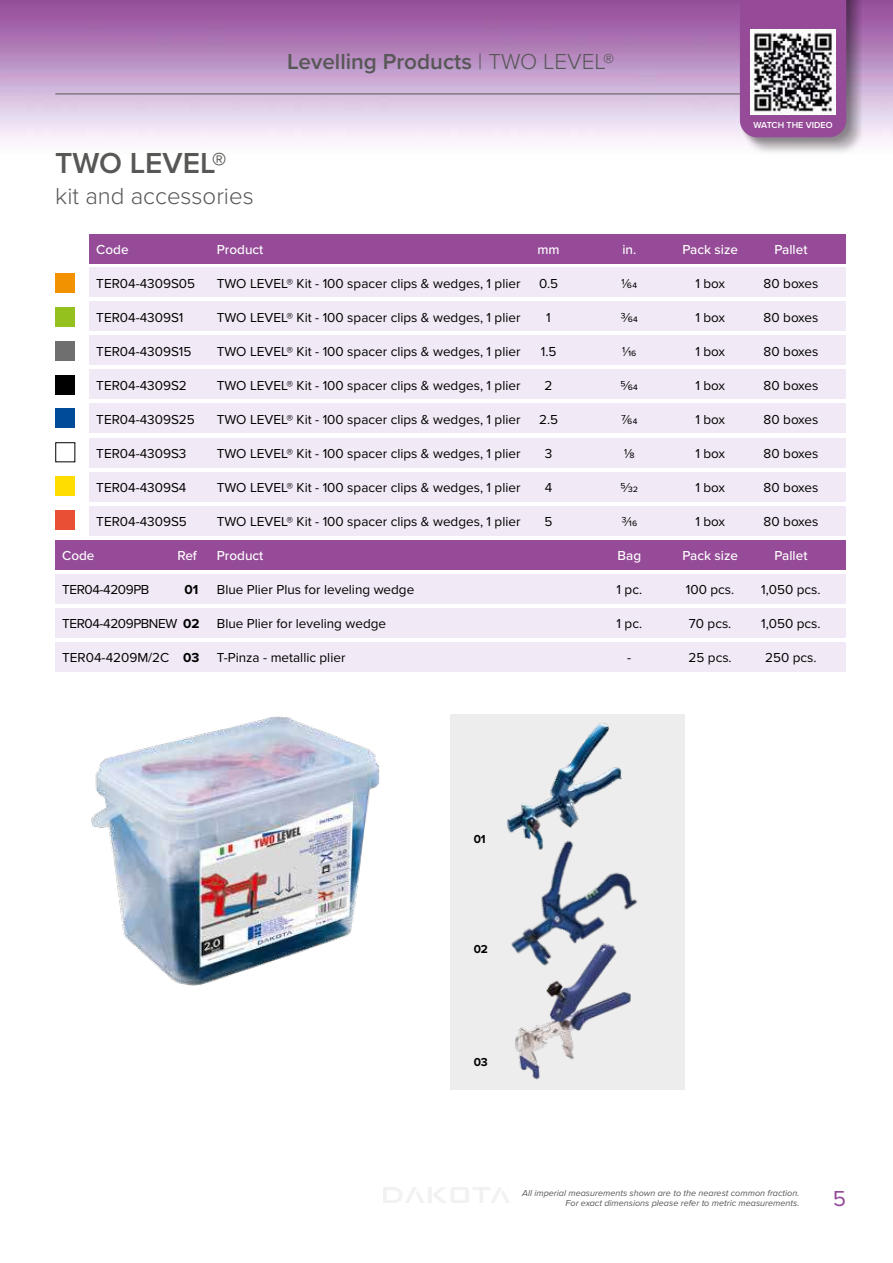
<style>
.page{position:relative;width:893px;height:1263px;background:#fff}
.page>*{position:absolute;margin:0;border:0;box-sizing:border-box;transform-origin:0 0}
.t1{font:600 30px "Proxima Nova";color:#575756}
.t2{font:300 24px "Proxima Nova";color:#575756}
.t3{font:600 22.5px "Proxima Nova";color:#575756}
.t4{font:22.5px "Proxima Nova";color:#954b97}
.t5{font:13.5px "Proxima Nova";color:#000}
.t6{font:500 13.5px "Proxima Nova";color:#fff}
.t7{font:13.5px "Proxima Nova";letter-spacing:-.03em;color:#000}
.t8{font:700 13.5px "Proxima Nova";color:#000}
.t9{font:700 12px "Proxima Nova";color:#000}
.t10{font:italic 9px/10.8px "Proxima Nova";color:#575756;text-align:right}
.t11{font:600 9px "Proxima Nova";color:#fff}
.s1{font-weight:300}
.s2{font-weight:700}
</style>
<div class="page">
<img style="left:0;top:0;width:893px;height:144px">
<hr style="left:55px;top:94px;width:791px;height:1px;background:#575756">
<img style="left:91px;top:716px;width:289px;height:270px">
<div style="left:56px;top:273px;width:19px;height:19px;background:#f39200"></div>
<div style="left:56px;top:307px;width:19px;height:19px;background:#95c11f"></div>
<div style="left:56px;top:341px;width:19px;height:19px;background:#706f6f"></div>
<div style="left:56px;top:477px;width:19px;height:19px;background:#fd0"></div>
<div style="left:56px;top:510px;width:19px;height:20px;background:#e94f35"></div>
<div style="left:56px;top:375px;width:19px;height:19px;background:#000"></div>
<div style="left:56px;top:409px;width:19px;height:19px;background:#004a9a"></div>
<div style="left:55px;top:442px;width:20px;height:20px;border:1px solid #000"></div>
<div style="left:451px;top:714px;width:234px;height:376px;background:#ededed"></div>
<img style="left:515px;top:991px;width:116px;height:89px">
<img style="left:521px;top:723px;width:101px;height:85px">
<img style="left:507px;top:808px;width:131px;height:183px">
<div style="left:89px;top:234px;width:757px;height:30px;background:#954b97"></div>
<div style="left:89px;top:302px;width:757px;height:29px;background:#f1e9f5"></div>
<div style="left:89px;top:267px;width:757px;height:30px;background:#f1e9f5"></div>
<div style="left:89px;top:336px;width:757px;height:29px;background:#f1e9f5"></div>
<div style="left:89px;top:370px;width:757px;height:29px;background:#f1e9f5"></div>
<div style="left:89px;top:404px;width:757px;height:29px;background:#f1e9f5"></div>
<div style="left:89px;top:438px;width:757px;height:29px;background:#f1e9f5"></div>
<div style="left:89px;top:472px;width:757px;height:29px;background:#f1e9f5"></div>
<div style="left:89px;top:506px;width:757px;height:29px;background:#f1e9f5"></div>
<div style="left:55px;top:574px;width:791px;height:30px;background:#f1e9f5"></div>
<div style="left:55px;top:608px;width:791px;height:30px;background:#f1e9f5"></div>
<div style="left:55px;top:642px;width:791px;height:30px;background:#f1e9f5"></div>
<div style="left:55px;top:540px;width:791px;height:30px;background:#954b97"></div>
<div style="left:742px;top:0;width:119px;height:156px;background:#000;opacity:.3"></div>
<div style="left:740px;top:0;width:106px;height:137px;background:#954b97"></div>
<img style="left:750px;top:30px;width:86px;height:85px">
<h1 class="t1" style="left:55px;top:140px;width:173px">TWO LEVEL®</h1>
<h2 class="t2" style="left:55px;top:178px;width:200px">kit and accessories</h2>
<h3 class="t3" style="left:287px;top:45px;width:328px">Levelling Products <span class="s1">| TWO LEVEL®</span></h3>
<p class="t11" style="left:753px;top:119px;width:81px">WATCH THE VIDEO</p>
<p class="t6" style="left:96px;top:240px;width:34px">Code</p>
<p class="t6" style="left:217px;top:240px;width:48px">Product</p>
<p class="t6" style="left:537px;top:240px;width:24px">mm</p>
<p class="t6" style="left:622px;top:240px;width:15px">in.</p>
<p class="t6" style="left:682px;top:240px;width:57px">Pack size</p>
<p class="t6" style="left:774px;top:240px;width:34px">Pallet</p>
<p class="t5" style="left:96px;top:273px;width:100px">TER04-4309S05</p>
<p class="t5" style="left:217px;top:273px;width:305px">TWO LEVEL® Kit - 100 spacer clips &amp; wedges, 1 plier</p>
<p class="t5" style="left:539px;top:273px;width:20px">0.5</p>
<p class="t5" style="left:621px;top:273px;width:17px">1/64</p>
<p class="t5" style="left:695px;top:273px;width:31px">1 box</p>
<p class="t5" style="left:764px;top:273px;width:56px">80 boxes</p>
<p class="t5" style="left:96px;top:307px;width:89px">TER04-4309S1</p>
<p class="t5" style="left:217px;top:307px;width:305px">TWO LEVEL® Kit - 100 spacer clips &amp; wedges, 1 plier</p>
<p class="t5" style="left:546px;top:307px;width:6px">1</p>
<p class="t5" style="left:621px;top:307px;width:19px">3/64</p>
<p class="t5" style="left:695px;top:307px;width:31px">1 box</p>
<p class="t5" style="left:764px;top:307px;width:56px">80 boxes</p>
<p class="t5" style="left:96px;top:341px;width:97px">TER04-4309S15</p>
<p class="t5" style="left:217px;top:341px;width:305px">TWO LEVEL® Kit - 100 spacer clips &amp; wedges, 1 plier</p>
<p class="t5" style="left:541px;top:341px;width:17px">1.5</p>
<p class="t5" style="left:622px;top:341px;width:16px">1/16</p>
<p class="t5" style="left:695px;top:341px;width:31px">1 box</p>
<p class="t5" style="left:764px;top:341px;width:56px">80 boxes</p>
<p class="t5" style="left:96px;top:375px;width:92px">TER04-4309S2</p>
<p class="t5" style="left:217px;top:375px;width:305px">TWO LEVEL® Kit - 100 spacer clips &amp; wedges, 1 plier</p>
<p class="t5" style="left:545px;top:375px;width:9px">2</p>
<p class="t5" style="left:621px;top:375px;width:19px">5/64</p>
<p class="t5" style="left:695px;top:375px;width:31px">1 box</p>
<p class="t5" style="left:764px;top:375px;width:56px">80 boxes</p>
<p class="t5" style="left:96px;top:409px;width:100px">TER04-4309S25</p>
<p class="t5" style="left:217px;top:409px;width:305px">TWO LEVEL® Kit - 100 spacer clips &amp; wedges, 1 plier</p>
<p class="t5" style="left:539px;top:409px;width:21px">2.5</p>
<p class="t5" style="left:621px;top:409px;width:18px">7/64</p>
<p class="t5" style="left:695px;top:409px;width:31px">1 box</p>
<p class="t5" style="left:764px;top:409px;width:56px">80 boxes</p>
<p class="t5" style="left:96px;top:443px;width:92px">TER04-4309S3</p>
<p class="t5" style="left:217px;top:443px;width:305px">TWO LEVEL® Kit - 100 spacer clips &amp; wedges, 1 plier</p>
<p class="t5" style="left:545px;top:443px;width:9px">3</p>
<p class="t5" style="left:624px;top:443px;width:12px">1/8</p>
<p class="t5" style="left:695px;top:443px;width:31px">1 box</p>
<p class="t5" style="left:764px;top:443px;width:56px">80 boxes</p>
<p class="t5" style="left:96px;top:477px;width:92px">TER04-4309S4</p>
<p class="t5" style="left:217px;top:477px;width:305px">TWO LEVEL® Kit - 100 spacer clips &amp; wedges, 1 plier</p>
<p class="t5" style="left:545px;top:477px;width:9px">4</p>
<p class="t5" style="left:621px;top:477px;width:19px">5/32</p>
<p class="t5" style="left:695px;top:477px;width:31px">1 box</p>
<p class="t5" style="left:764px;top:477px;width:56px">80 boxes</p>
<p class="t5" style="left:96px;top:511px;width:92px">TER04-4309S5</p>
<p class="t5" style="left:217px;top:511px;width:305px">TWO LEVEL® Kit - 100 spacer clips &amp; wedges, 1 plier</p>
<p class="t5" style="left:545px;top:511px;width:9px">5</p>
<p class="t5" style="left:621px;top:511px;width:17px">3/16</p>
<p class="t5" style="left:695px;top:511px;width:31px">1 box</p>
<p class="t5" style="left:764px;top:511px;width:56px">80 boxes</p>
<p class="t6" style="left:62px;top:546px;width:34px">Code</p>
<p class="t6" style="left:177px;top:546px;width:21px">Ref</p>
<p class="t6" style="left:217px;top:546px;width:48px">Product</p>
<p class="t6" style="left:618px;top:546px;width:25px">Bag</p>
<p class="t6" style="left:682px;top:546px;width:57px">Pack size</p>
<p class="t6" style="left:774px;top:546px;width:34px">Pallet</p>
<p class="t7" style="left:62px;top:580px;width:89px">TER04-4209PB</p>
<p class="t8" style="left:184px;top:580px;width:15px">01</p>
<p class="t5" style="left:217px;top:580px;width:199px">Blue Plier Plus for leveling wedge</p>
<p class="t5" style="left:616px;top:580px;width:27px">1 pc.</p>
<p class="t5" style="left:686px;top:580px;width:50px">100 pcs.</p>
<p class="t5" style="left:761px;top:580px;width:61px">1,050 pcs.</p>
<p class="t7" style="left:62px;top:614px;width:139px">TER04-4209PBNEW <span class="s2">02</span></p>
<p class="t5" style="left:217px;top:614px;width:171px">Blue Plier for leveling wedge</p>
<p class="t5" style="left:617px;top:614px;width:27px">1 pc.</p>
<p class="t5" style="left:689px;top:614px;width:44px">70 pcs.</p>
<p class="t5" style="left:761px;top:614px;width:61px">1,050 pcs.</p>
<p class="t5" style="left:62px;top:648px;width:139px">TER04-4209M/2C <span class="s2">03</span></p>
<p class="t5" style="left:217px;top:648px;width:130px">T-Pinza - metallic plier</p>
<p class="t5" style="left:627px;top:648px;width:6px">-</p>
<p class="t5" style="left:688px;top:648px;width:45px">25 pcs.</p>
<p class="t5" style="left:765px;top:648px;width:53px">250 pcs.</p>
<p class="t9" style="left:474px;top:830px;width:13px">01</p>
<p class="t9" style="left:474px;top:939px;width:15px">02</p>
<p class="t9" style="left:474px;top:1053px;width:15px">03</p>
<p class="t10" style="left:522px;top:1187px;width:279px">All imperial measurements shown are to the nearest common fraction.<br>For exact dimensions please refer to metric measurements.</p>
<h3 class="t4" style="left:833px;top:1182px;width:15px">5</h3>
</div>
